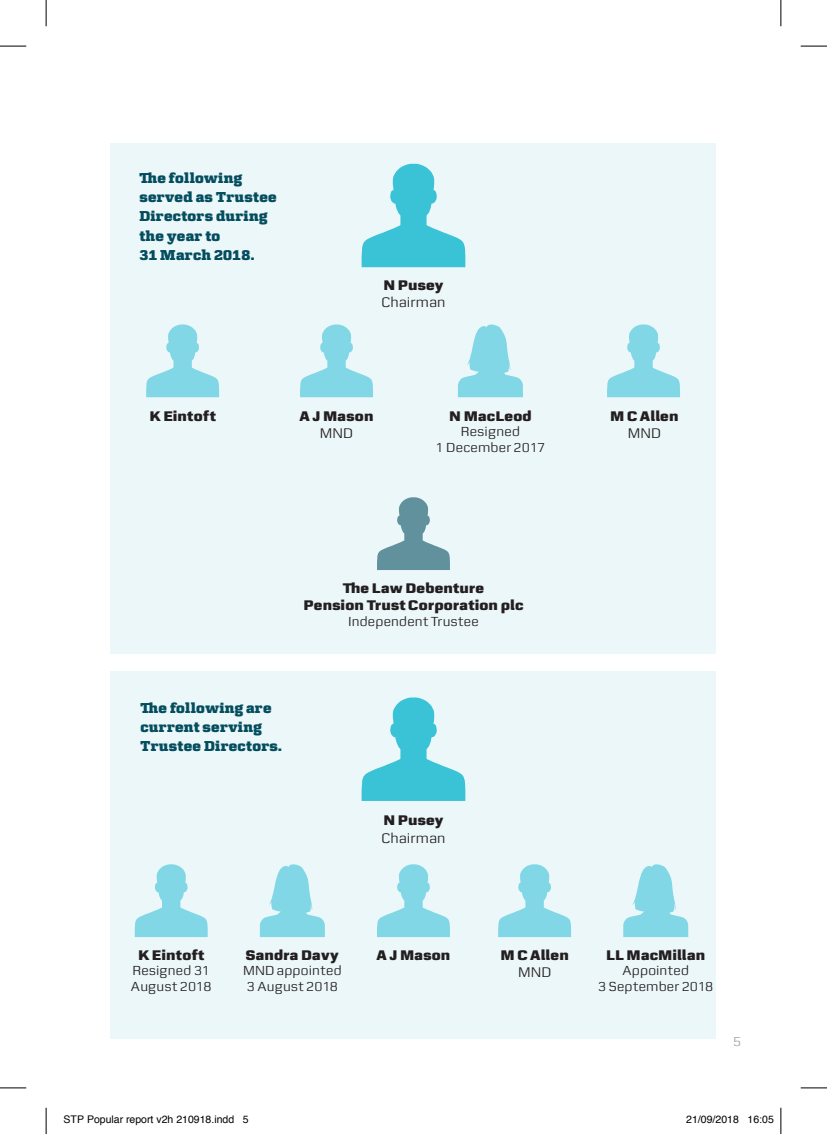
<style>
.page{position:relative;width:827px;height:1134px;background:#fff}
.page>*{position:absolute;margin:0;border:0;box-sizing:border-box;transform-origin:0 0}
.t1{font:800 14.88px/17.5px "Zetta Sans";letter-spacing:.01em;color:#231f20;text-align:center}
.t2{font:800 14.88px/19.2px "Zetta Serif";letter-spacing:.025em;color:#044d5e}
.t3{font:14.88px "Zetta Sans";letter-spacing:.005em;color:#231f20}
.t4{font:14px/15.8px "Zetta Sans";letter-spacing:.015em;color:#231f20;text-align:center}
.t5{font:14px "Zetta Sans";color:#a1a6a7}
.t6{font:10.5px "Helvetica";color:#000}
</style>
<div class="page">
<div style="left:111px;top:671px;width:605px;height:367px;background:#ecf7fa"></div>
<div style="left:111px;top:143px;width:605px;height:511px;background:#ecf7fa"></div>
<svg style="left:361px;top:164px;width:104px;height:103px"></svg>
<svg style="left:361px;top:697px;width:104px;height:104px"></svg>
<svg style="left:300px;top:324px;width:73px;height:73px"></svg>
<svg style="left:377px;top:497px;width:73px;height:73px"></svg>
<svg style="left:607px;top:324px;width:73px;height:73px"></svg>
<svg style="left:146px;top:324px;width:73px;height:73px"></svg>
<svg style="left:135px;top:864px;width:73px;height:73px"></svg>
<svg style="left:377px;top:864px;width:73px;height:73px"></svg>
<svg style="left:498px;top:864px;width:73px;height:73px"></svg>
<svg style="left:458px;top:324px;width:65px;height:73px"></svg>
<svg style="left:260px;top:864px;width:65px;height:73px"></svg>
<svg style="left:623px;top:864px;width:65px;height:73px"></svg>
<svg style="left:0;top:46px;width:26px;height:1px"></svg>
<svg style="left:800px;top:46px;width:26px;height:1px"></svg>
<svg style="left:0;top:1088px;width:26px;height:1px"></svg>
<svg style="left:800px;top:1088px;width:26px;height:1px"></svg>
<svg style="left:46px;top:0;width:1px;height:26px"></svg>
<svg style="left:46px;top:1108px;width:1px;height:26px"></svg>
<svg style="left:780px;top:0;width:1px;height:26px"></svg>
<svg style="left:780px;top:1108px;width:1px;height:26px"></svg>
<p class="t2" style="left:139px;top:168px;width:139px">The following served as Trustee<br>Directors during the year to<br>31 March 2018.</p>
<p class="t1" style="left:383px;top:276px;width:62px">N Pusey</p>
<p class="t3" style="left:381px;top:294px;width:66px">Chairman</p>
<p class="t1" style="left:149px;top:407px;width:68px">K Eintoft</p>
<p class="t1" style="left:299px;top:407px;width:75px">A J Mason</p>
<p class="t3" style="left:320px;top:425px;width:35px">MND</p>
<p class="t1" style="left:449px;top:407px;width:84px">N MacLeod</p>
<p class="t4" style="left:435px;top:424px;width:111px">Resigned<br>1 December 2017</p>
<p class="t1" style="left:610px;top:407px;width:70px">M C Allen</p>
<p class="t3" style="left:627px;top:425px;width:35px">MND</p>
<p class="t1" style="left:303px;top:579px;width:221px">The Law Debenture<br>Pension Trust Corporation plc</p>
<p class="t4" style="left:348px;top:614px;width:132px">Independent Trustee</p>
<p class="t2" style="left:140px;top:698px;width:143px">The following are current serving<br>Trustee Directors.</p>
<p class="t1" style="left:383px;top:812px;width:62px">N Pusey</p>
<p class="t3" style="left:381px;top:830px;width:66px">Chairman</p>
<p class="t1" style="left:138px;top:946px;width:68px">K Eintoft</p>
<p class="t4" style="left:131px;top:963px;width:82px;text-align:left">Resigned 31<br>August 2018</p>
<p class="t1" style="left:246px;top:946px;width:95px">Sandra Davy</p>
<p class="t4" style="left:243px;top:963px;width:100px;text-align:left">MND appointed<br>3 August 2018</p>
<p class="t1" style="left:376px;top:946px;width:75px">A J Mason</p>
<p class="t1" style="left:500px;top:946px;width:70px">M C Allen</p>
<p class="t3" style="left:518px;top:964px;width:35px">MND</p>
<p class="t1" style="left:606px;top:946px;width:100px">LL MacMillan</p>
<p class="t4" style="left:598px;top:963px;width:117px">Appointed<br>3 September 2018</p>
<p class="t5" style="left:732px;top:1034px;width:10px">5</p>
<p class="t6" style="left:64px;top:1112px;width:187px">STP Popular report v2h 210918.indd 5</p>
<p class="t6" style="left:686px;top:1112px;width:89px">21/09/2018 16:05</p>
</div>
